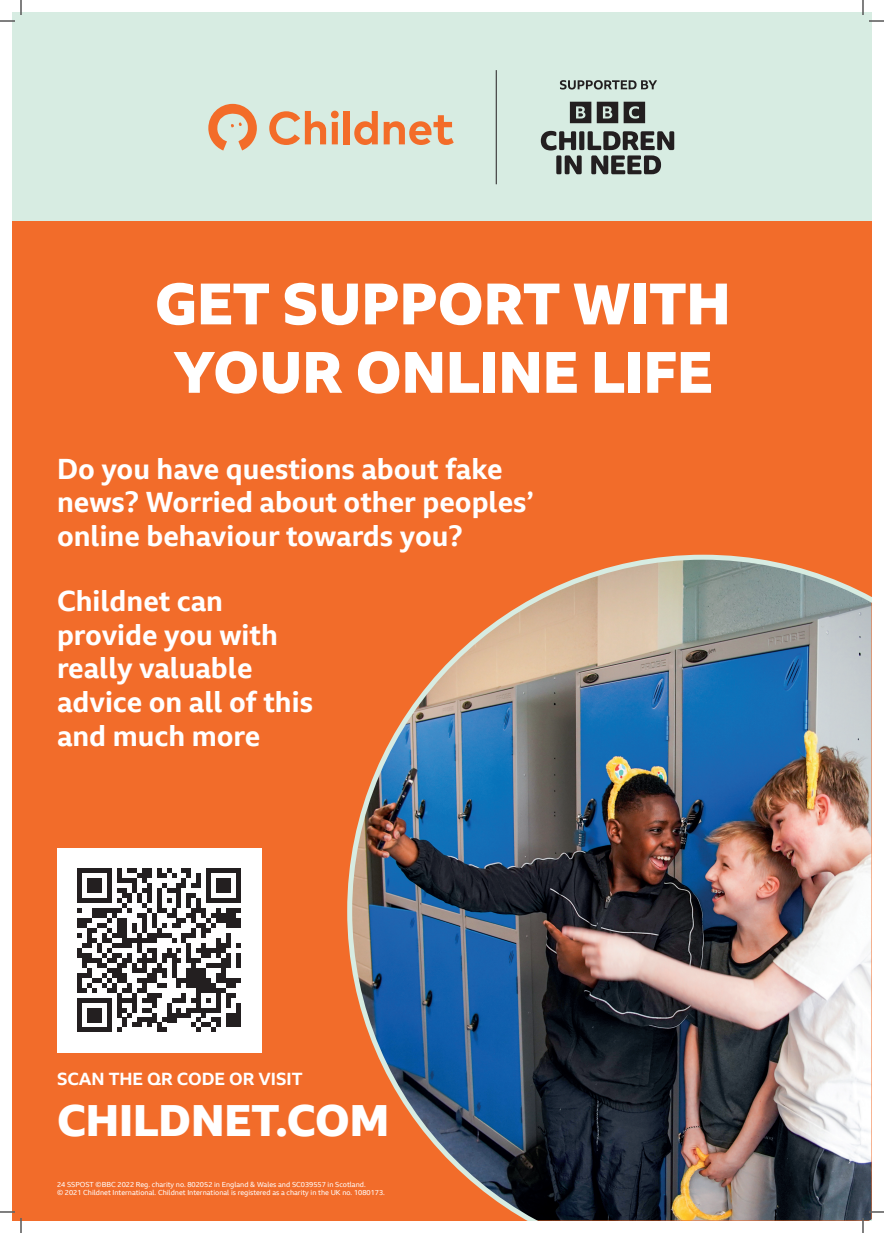
<style>
.page{position:relative;width:884px;height:1233px;background:#fff}
.page>*{position:absolute;margin:0;border:0;box-sizing:border-box;transform-origin:0 0}
.t1{font:800 57px/68.4px "BBC Reith Sans";color:#fff;text-align:center}
.t2{font:800 43px "BBC Reith Sans";color:#fff}
.t3{font:700 28px/33.6px "BBC Reith Sans";color:#fff}
.t4{font:700 17px "BBC Reith Sans";color:#fff}
.t5{font:7px/8px "BBC Reith Sans";color:#fff}
</style>
<div class="page">
<div style="left:12px;top:221px;width:859px;height:999px;background:#f26c2a"></div>
<div style="left:12px;top:12px;width:859px;height:209px;background:#d7ece2"></div>
<img style="left:347px;top:555px;width:524px;height:665px">
<svg style="left:269px;top:111px;width:70px;height:34px"></svg>
<div style="left:344px;top:111px;width:6px;height:33px;background:#f36c29"></div>
<svg style="left:354px;top:111px;width:24px;height:34px"></svg>
<svg style="left:384px;top:115px;width:70px;height:30px"></svg>
<svg style="left:208px;top:104px;width:49px;height:46px"></svg>
<svg style="left:541px;top:102px;width:133px;height:72px"></svg>
<svg style="left:560px;top:80px;width:97px;height:9px"></svg>
<hr style="left:496px;top:70px;width:1px;height:114px;background:#231f20">
<div style="left:57px;top:848px;width:204px;height:204px;background:#fff"></div>
<svg style="left:77px;top:868px;width:164px;height:164px"></svg>
<svg style="left:0;top:1211px;width:15px;height:1px"></svg>
<svg style="left:869px;top:1211px;width:15px;height:1px"></svg>
<svg style="left:0;top:0;width:22px;height:22px"></svg>
<svg style="left:20px;top:1218px;width:2px;height:15px"></svg>
<svg style="left:862px;top:0;width:22px;height:22px"></svg>
<svg style="left:862px;top:1218px;width:2px;height:15px"></svg>
<p class="t1" style="left:155px;top:269px;width:577px">GET SUPPORT WITH<br>YOUR ONLINE LIFE</p>
<p class="t3" style="left:57px;top:452px;width:479px">Do you have questions about fake news? Worried about other peoples’ online behaviour towards you?</p>
<p class="t3" style="left:57px;top:584px;width:258px">Childnet can provide you with really valuable advice on all of this and much more</p>
<p class="t4" style="left:57px;top:1068px;width:247px">SCAN THE QR CODE OR VISIT</p>
<p class="t2" style="left:57px;top:1093px;width:334px">CHILDNET.COM</p>
<p class="t5" style="left:57px;top:1180px;width:329px">24 SSPOST ©BBC 2022 Reg. charity no. 802052 in England &amp; Wales and SC039557 in Scotland.<br>© 2021 Childnet International. Childnet International is registered as a charity in the UK no. 1080173.</p>
</div>
